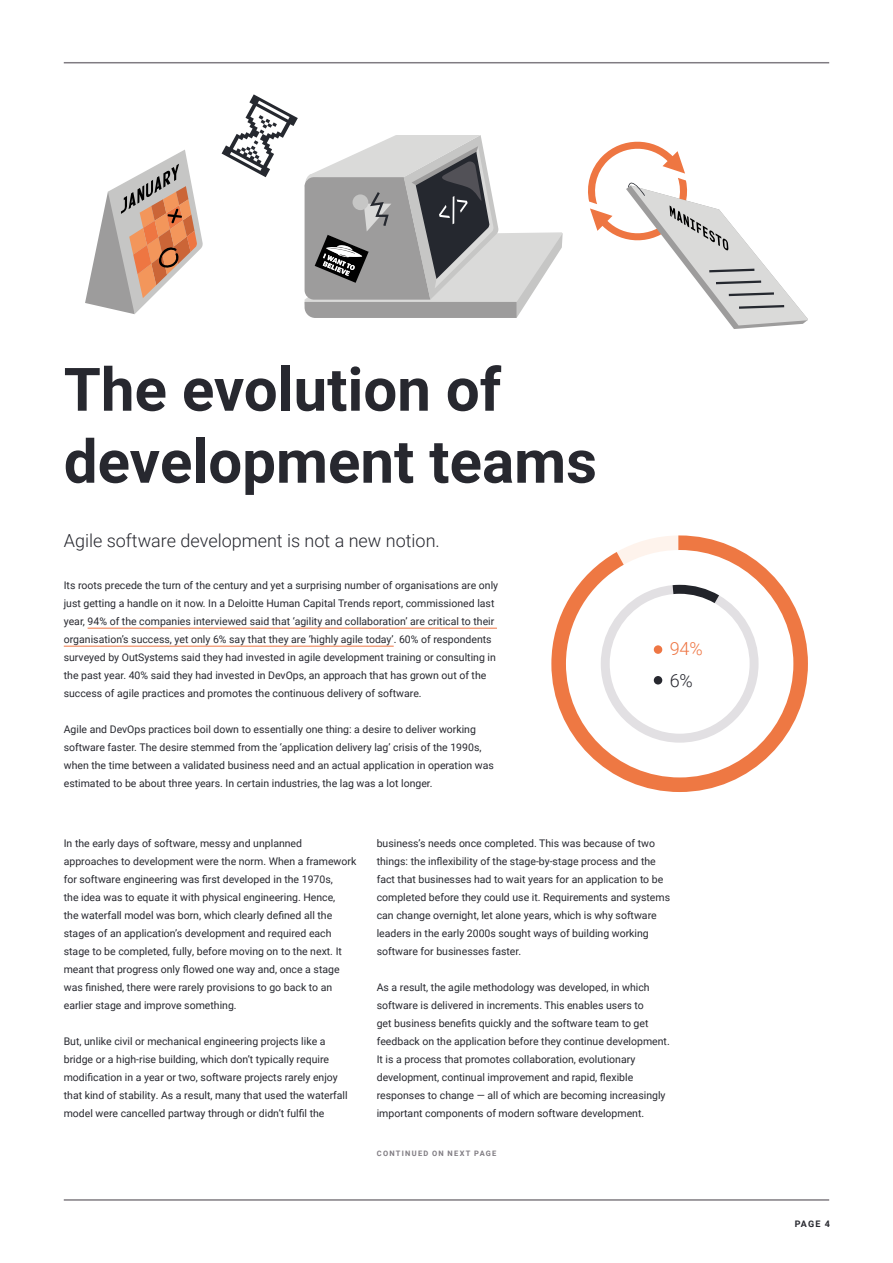
<style>
.page{position:relative;width:893px;height:1263px;background:#fff}
.page>*{position:absolute;margin:0;border:0;box-sizing:border-box;transform-origin:0 0}
.t1{font:700 60px/72px "Roboto";color:#27282f}
.t2{font:300 18px "Roboto";color:#27282f}
.t3{font:300 18px "Roboto";color:#ee7644}
.t4{font:10.5px/18px "Roboto";color:#27282f}
.t5{font:700 9px "Roboto";color:#27282f}
.t6{font:700 7.5px "Roboto";letter-spacing:.17em;color:#807c82}
</style>
<div class="page">
<hr style="left:64px;top:62px;width:765px;height:1px;background:#807c82">
<hr style="left:64px;top:1199px;width:765px;height:2px;background:#807c82">
<hr style="left:88px;top:628px;width:409px;height:1px;background:#ee7644">
<hr style="left:64px;top:646px;width:330px;height:1px;background:#ee7644">
<svg style="left:551px;top:535px;width:257px;height:257px"></svg>
<svg style="left:601px;top:585px;width:158px;height:158px"></svg>
<div style="left:654px;top:676px;width:8px;height:8px;background:#27282f;border-radius:50%"></div>
<div style="left:654px;top:645px;width:8px;height:9px;background:#ee7644;border-radius:50%"></div>
<svg style="left:222px;top:94px;width:76px;height:83px"></svg>
<svg style="left:305px;top:135px;width:258px;height:183px"></svg>
<svg style="left:85px;top:150px;width:118px;height:164px"></svg>
<svg style="left:588px;top:141px;width:220px;height:188px"></svg>
<h1 class="t1" style="left:64px;top:351px;width:535px">The evolution of development teams</h1>
<h2 class="t2" style="left:64px;top:528px;width:378px">Agile software development is not a new notion.</h2>
<p class="t4" style="left:64px;top:576px;width:436px">Its roots precede the turn of the century and yet a surprising number of organisations are only just getting a handle on it now. In a Deloitte Human Capital Trends report, commissioned last year, 94% of the companies interviewed said that ‘agility and collaboration’ are critical to their organisation’s success, yet only 6% say that they are ‘highly agile today’. 60% of respondents surveyed by OutSystems said they had invested in agile development training or consulting in the past year. 40% said they had invested in DevOps, an approach that has grown out of the success of agile practices and promotes the continuous delivery of software.</p>
<p class="t4" style="left:64px;top:720px;width:432px">Agile and DevOps practices boil down to essentially one thing: a desire to deliver working software faster. The desire stemmed from the ‘application delivery lag’ crisis of the 1990s, when the time between a validated business need and an actual application in operation was estimated to be about three years. In certain industries, the lag was a lot longer.</p>
<h2 class="t3" style="left:670px;top:636px;width:35px">94%</h2>
<h2 class="t2" style="left:670px;top:668px;width:25px">6%</h2>
<p class="t4" style="left:64px;top:833px;width:294px">In the early days of software, messy and unplanned approaches to development were the norm. When a framework for software engineering was first developed in the 1970s,<br>the idea was to equate it with physical engineering. Hence,<br>the waterfall model was born, which clearly defined all the stages of an application’s development and required each stage to be completed, fully, before moving on to the next. It meant that progress only flowed one way and, once a stage was finished, there were rarely provisions to go back to an earlier stage and improve something.</p>
<p class="t4" style="left:64px;top:1031px;width:285px">But, unlike civil or mechanical engineering projects like a bridge or a high-rise building, which don’t typically require modification in a year or two, software projects rarely enjoy that kind of stability. As a result, many that used the waterfall model were cancelled partway through or didn’t fulfil the</p>
<p class="t4" style="left:377px;top:833px;width:295px">business’s needs once completed. This was because of two things: the inflexibility of the stage-by-stage process and the fact that businesses had to wait years for an application to be completed before they could use it. Requirements and systems can change overnight, let alone years, which is why software leaders in the early 2000s sought ways of building working software for businesses faster.</p>
<p class="t4" style="left:377px;top:977px;width:295px">As a result, the agile methodology was developed, in which software is delivered in increments. This enables users to<br>get business benefits quickly and the software team to get feedback on the application before they continue development.<br>It is a process that promotes collaboration, evolutionary development, continual improvement and rapid, flexible responses to change — all of which are becoming increasingly important components of modern software development.</p>
<p class="t6" style="left:377px;top:1148px;width:121px">CONTINUED ON NEXT PAGE</p>
<p class="t5" style="left:795px;top:1217px;width:37px">PAGE 4</p>
</div>
